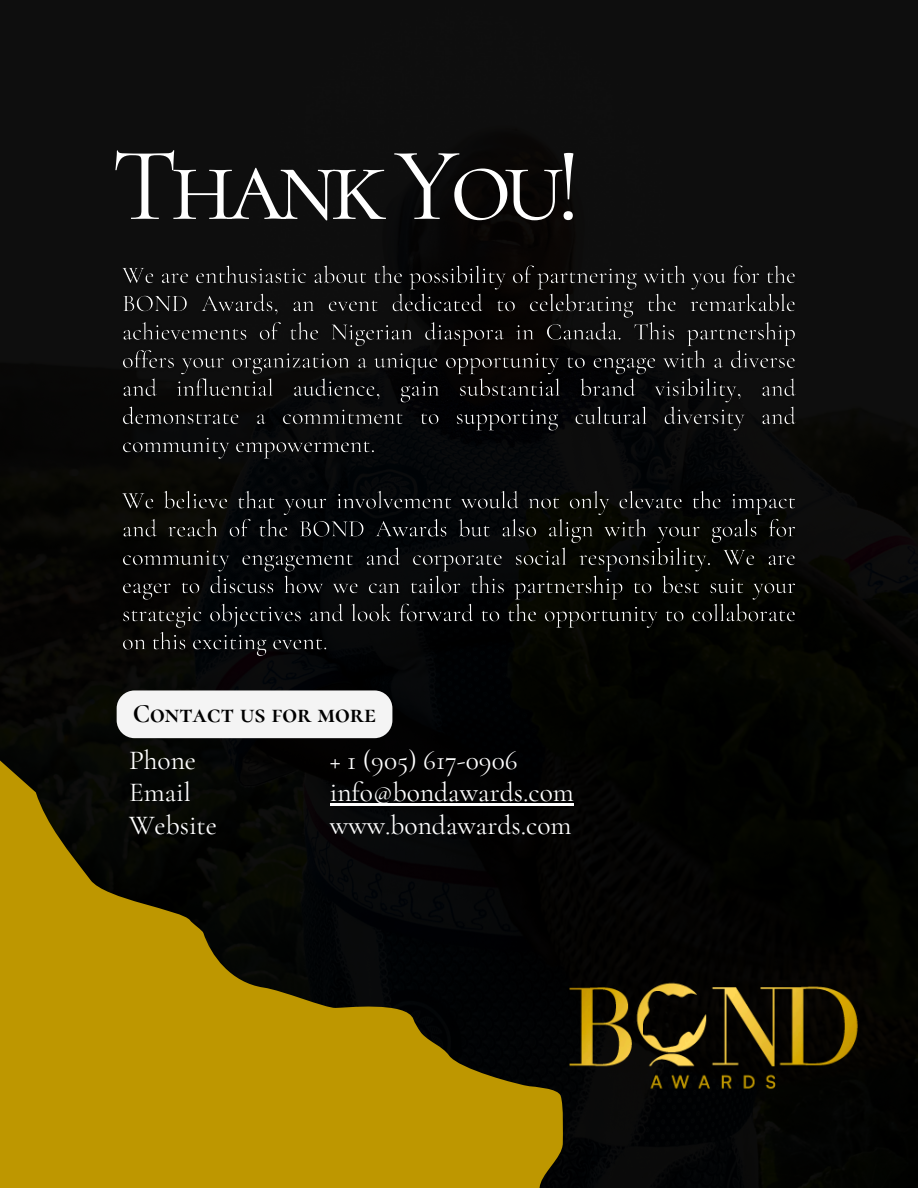
<style>
.page{position:relative;width:918px;height:1188px;background:#fff}
.page>*{position:absolute;margin:0;border:0;box-sizing:border-box;transform-origin:0 0}
.t1{font:105px "Cormorant SC";letter-spacing:-.075em;color:#fff}
.t2{font:27.45px/32.7px "Cormorant Garamond";color:#fff}
.t3{font:700 25.95px "Cormorant SC";color:#000}
</style>
<div class="page">
<img style="left:0;top:0;width:918px;height:794px">
<img style="left:626px;top:794px;width:292px;height:394px">
<svg style="left:0;top:666px;width:626px;height:522px;background:#4f4002"></svg>
<img style="left:114px;top:258px;width:690px;height:406px">
<hr style="left:330px;top:804px;width:244px;height:2px;background:#fff">
<div style="left:117px;top:690px;width:275px;height:48px;background:#f4f4f4;border-radius:18px"></div>
<p class="t1" style="left:111px;top:122px;width:472px">Thank You!</p>
<h3 class="t3" style="left:133px;top:698px;width:245px">Contact us for more</h3>
<h1 class="t2" style="left:129px;top:744px;width:90px">Phone<br>Email<br>Website</h1>
<h2 class="t2" style="left:330px;top:744px;width:245px">+ 1 (905) 617-0906 info@bondawards.com www.bondawards.com</h2>
</div>
